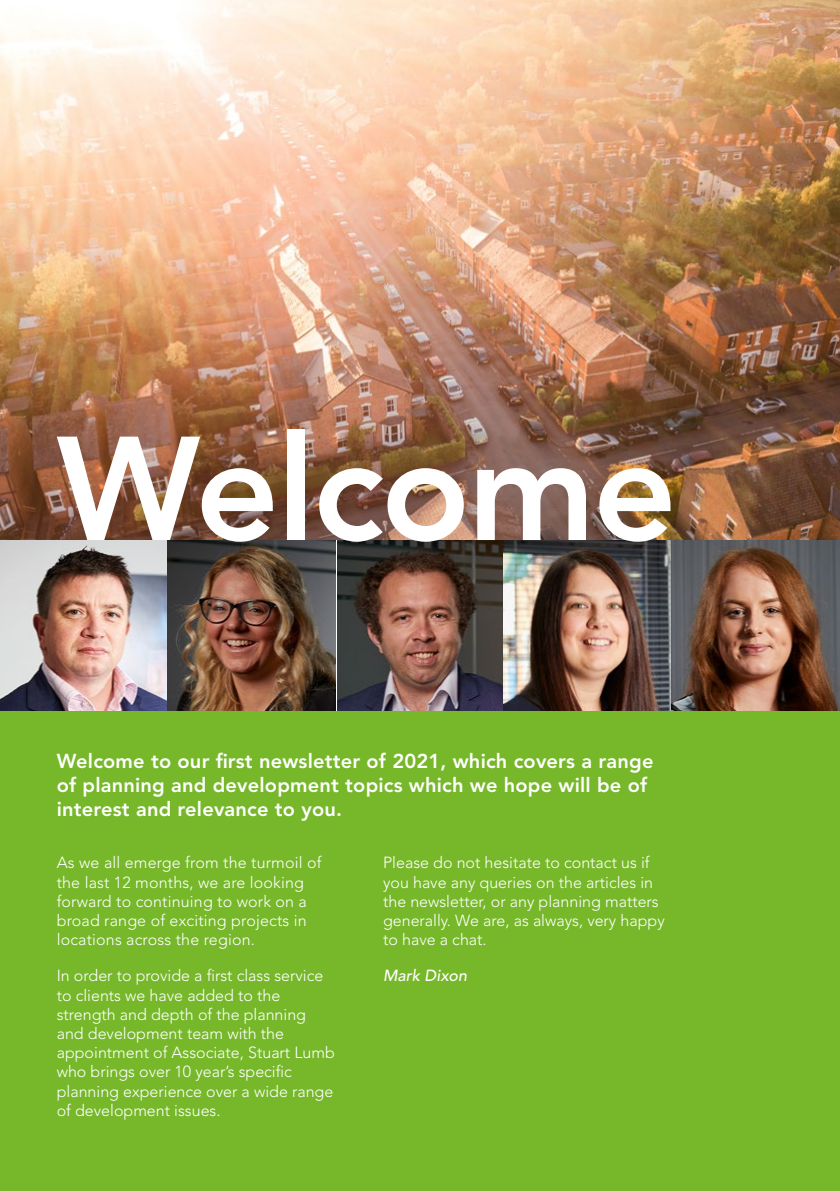
<style>
.page{position:relative;width:840px;height:1191px;background:#fff}
.page>*{position:absolute;margin:0;border:0;box-sizing:border-box;transform-origin:0 0}
.t1{font:800 146px "Avenir LT Pro";letter-spacing:-.015em;color:#fff}
.t2{font:800 20px/24px "Avenir LT Pro";letter-spacing:.01em;color:#fff}
.t3{font:300 16px/19.2px "Avenir LT Std";color:#fff}
.t4{font:italic 500 16px "Avenir LT Pro";color:#fff}
</style>
<div class="page">
<img style="left:0;top:0;width:839px;height:540px">
<div style="left:0;top:540px;width:839px;height:651px;background:#76b82a"></div>
<img style="left:0;top:540px;width:168px;height:170px">
<img style="left:336px;top:540px;width:167px;height:170px">
<img style="left:168px;top:540px;width:168px;height:170px">
<img style="left:503px;top:540px;width:168px;height:170px">
<svg style="left:671px;top:540px;width:168px;height:170px"></svg>
<h1 class="t1" style="left:57px;top:403px;width:621px">Welcome</h1>
<p class="t2" style="left:57px;top:749px;width:598px">Welcome to our first newsletter of 2021, which covers a range of planning and development topics which we hope will be of interest and relevance to you.</p>
<p class="t3" style="left:57px;top:853px;width:266px">As we all emerge from the turmoil of the last 12 months, we are looking forward to continuing to work on a broad range of exciting projects in locations across the region.</p>
<p class="t3" style="left:57px;top:966px;width:279px">In order to provide a first class service to clients we have added to the strength and depth of the planning and development team with the appointment of Associate, Stuart Lumb who brings over 10 year’s specific planning experience over a wide range of development issues.</p>
<p class="t3" style="left:383px;top:853px;width:283px">Please do not hesitate to contact us if you have any queries on the articles in the newsletter, or any planning matters generally. We are, as always, very happy to have a chat.</p>
<p class="t4" style="left:383px;top:966px;width:85px">Mark Dixon</p>
</div>
